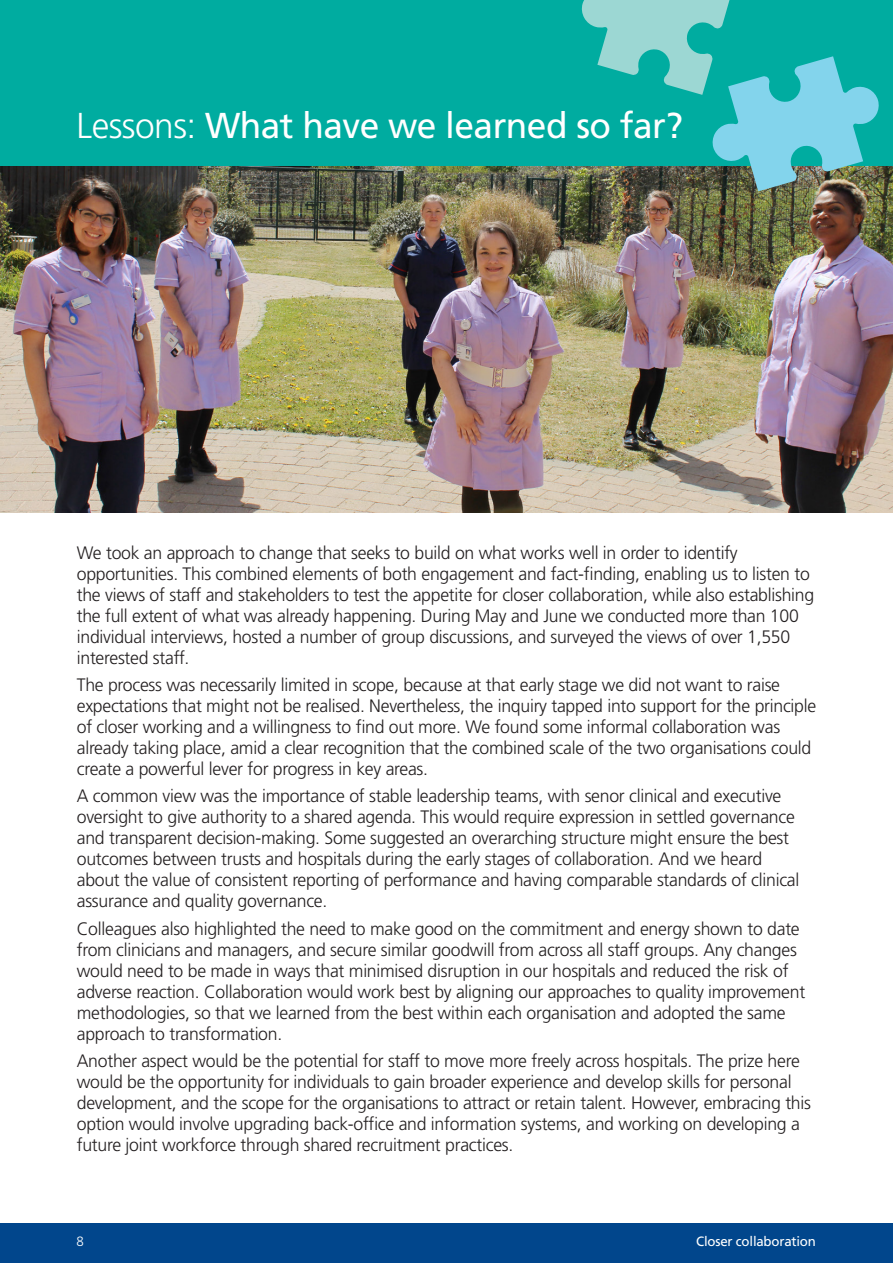
<style>
.page{position:relative;width:893px;height:1263px;background:#fff}
.page>*{position:absolute;margin:0;border:0;box-sizing:border-box;transform-origin:0 0}
.t1{font:36px "Frutiger LT Std";letter-spacing:-.015em;color:#fff}
.t2{font:300 18px/21px "Frutiger LT Std";letter-spacing:-.015em;color:#231f20}
.t3{font:13.5px "Frutiger LT Std";letter-spacing:-.015em;color:#fff}
.t4{font:300 13.5px "Frutiger LT Std";color:#fff}
.s1{font-weight:300}
</style>
<div class="page">
<div style="left:0;top:1223px;width:893px;height:40px;background:#01468c"></div>
<div style="left:0;top:0;width:893px;height:167px;background:#00aca0"></div>
<img style="left:0;top:167px;width:893px;height:345px">
<svg style="left:581px;top:0;width:298px;height:191px"></svg>
<p class="t1" style="left:77px;top:104px;width:608px"><span class="s1">Lessons:</span> What have we learned so far?</p>
<p class="t2" style="left:77px;top:542px;width:739px">We took an approach to change that seeks to build on what works well in order to identify opportunities. This combined elements of both engagement and fact-finding, enabling us to listen to the views of staff and stakeholders to test the appetite for closer collaboration, while also establishing the full extent of what was already happening. During May and June we conducted more than 100 individual interviews, hosted a number of group discussions, and surveyed the views of over 1,550 interested staff.</p>
<p class="t2" style="left:77px;top:674px;width:741px">The process was necessarily limited in scope, because at that early stage we did not want to raise expectations that might not be realised. Nevertheless, the inquiry tapped into support for the principle of closer working and a willingness to find out more. We found some informal collaboration was already taking place, amid a clear recognition that the combined scale of the two organisations could create a powerful lever for progress in key areas.</p>
<p class="t2" style="left:77px;top:786px;width:724px">A common view was the importance of stable leadership teams, with senor clinical and executive oversight to give authority to a shared agenda. This would require expression in settled governance and transparent decision-making. Some suggested an overarching structure might ensure the best outcomes between trusts and hospitals during the early stages of collaboration. And we heard about the value of consistent reporting of performance and having comparable standards of clinical assurance and quality governance.</p>
<p class="t2" style="left:77px;top:918px;width:730px">Colleagues also highlighted the need to make good on the commitment and energy shown to date from clinicians and managers, and secure similar goodwill from across all staff groups. Any changes would need to be made in ways that minimised disruption in our hospitals and reduced the risk of adverse reaction. Collaboration would work best by aligning our approaches to quality improvement methodologies, so that we learned from the best within each organisation and adopted the same approach to transformation.</p>
<p class="t2" style="left:77px;top:1051px;width:736px">Another aspect would be the potential for staff to move more freely across hospitals. The prize here would be the opportunity for individuals to gain broader experience and develop skills for personal development, and the scope for the organisations to attract or retain talent. However, embracing this option would involve upgrading back-office and information systems, and working on developing a future joint workforce through shared recruitment practices.</p>
<p class="t4" style="left:77px;top:1233px;width:9px">8</p>
<p class="t3" style="left:696px;top:1233px;width:121px">Closer collaboration</p>
</div>
